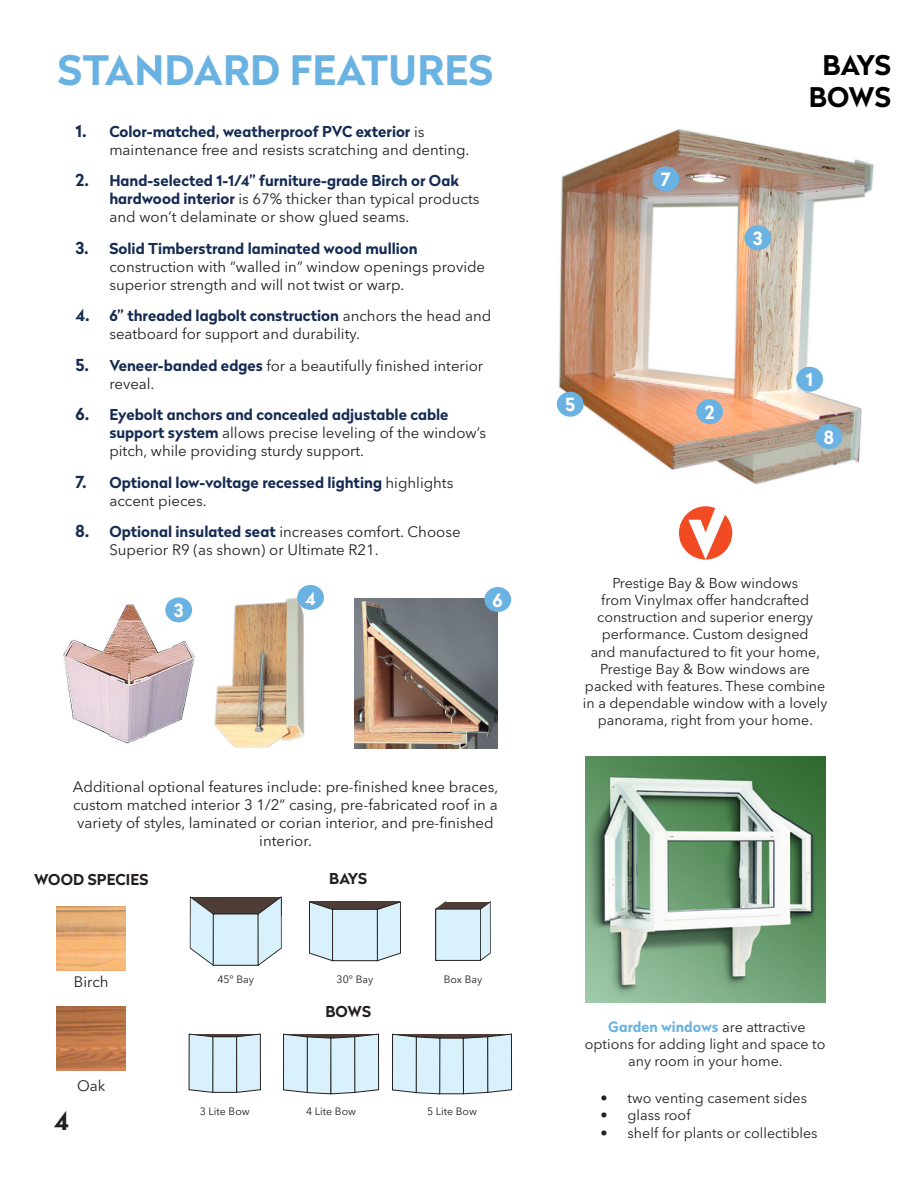
<style>
.page{position:relative;width:918px;height:1188px;background:#fff}
.page>*{position:absolute;margin:0;border:0;box-sizing:border-box;transform-origin:0 0}
.t1{font:700 40.5px "Radikal";letter-spacing:.005em;color:#6ab2e2}
.t2{font:700 27px "Radikal";color:#000}
.t3{font:700 25.5px "Radikal";color:#231f20}
.t4{font:700 18.15px "Radikal";color:#fff}
.t5{font:15px/18px "Avenir Next W1 G";color:#231f20}
.t6{font:700 15px/18px "Radikal";color:#162b53}
.t7{font:700 15px "Radikal";letter-spacing:.005em;color:#231f20}
.t8{font:14.25px/17.1px "Avenir Next W1 G";color:#231f20;text-align:center}
.t9{font:10.65px "Avenir Next W1 G";color:#231f20}
.s1{font-family:"Radikal";font-weight:700;font-size:16.5px;color:#162b53}
.s2{font-family:"Radikal";font-weight:700;color:#162b53}
.s3{font-size:16.5px}
.s4{font-family:"Avenir Next W1 G";font-weight:400;color:#231f20}
.s5{font-family:"Radikal";font-weight:700;color:#6ab2e2}
</style>
<div class="page">
<img style="left:556px;top:129px;width:318px;height:356px">
<div style="left:653px;top:166px;width:26px;height:25px;background:#6ab2e2;border-radius:50%"></div>
<div style="left:744px;top:225px;width:27px;height:25px;background:#6ab2e2;border-radius:50%"></div>
<div style="left:796px;top:367px;width:27px;height:25px;background:#6ab2e2;border-radius:50%"></div>
<div style="left:816px;top:424px;width:26px;height:25px;background:#6ab2e2;border-radius:50%"></div>
<div style="left:696px;top:399px;width:27px;height:25px;background:#6ab2e2;border-radius:50%"></div>
<div style="left:557px;top:392px;width:27px;height:25px;background:#6ab2e2;border-radius:50%"></div>
<img style="left:63px;top:603px;width:132px;height:141px">
<div style="left:165px;top:597px;width:27px;height:25px;background:#6ab2e2;border-radius:50%"></div>
<img style="left:354px;top:598px;width:144px;height:150px">
<div style="left:484px;top:587px;width:27px;height:25px;background:#6ab2e2;border-radius:50%"></div>
<img style="left:233px;top:597px;width:63px;height:48px">
<div style="left:297px;top:585px;width:27px;height:25px;background:#6ab2e2;border-radius:50%"></div>
<div style="left:190px;top:897px;width:91px;height:18px;background:#4e3c37"></div>
<svg style="left:190px;top:897px;width:23px;height:69px"></svg>
<div style="left:213px;top:914px;width:45px;height:51px;background:#d9f1fb"></div>
<svg style="left:258px;top:897px;width:23px;height:69px"></svg>
<div style="left:309px;top:901px;width:91px;height:19px;background:#4e3c37"></div>
<svg style="left:309px;top:902px;width:23px;height:59px"></svg>
<div style="left:333px;top:909px;width:44px;height:52px;background:#d9f1fb"></div>
<div style="left:332px;top:909px;width:46px;height:52px;border:1px solid #231f20"></div>
<svg style="left:377px;top:902px;width:24px;height:59px"></svg>
<svg style="left:446px;top:902px;width:34px;height:7px"></svg>
<svg style="left:436px;top:902px;width:10px;height:7px"></svg>
<div style="left:436px;top:909px;width:45px;height:51px;background:#d9f1fb"></div>
<svg style="left:480px;top:902px;width:10px;height:59px"></svg>
<svg style="left:213px;top:1034px;width:23px;height:3px"></svg>
<div style="left:213px;top:1037px;width:24px;height:55px;background:#d9f1fb"></div>
<svg style="left:189px;top:1034px;width:24px;height:59px"></svg>
<svg style="left:236px;top:1034px;width:25px;height:59px"></svg>
<svg style="left:283px;top:1034px;width:96px;height:60px;background:#c6d9e2"></svg>
<svg style="left:440px;top:1034px;width:23px;height:4px"></svg>
<div style="left:439px;top:1038px;width:24px;height:56px;background:#d9f1fb"></div>
<svg style="left:392px;top:1034px;width:48px;height:60px;background:#c5d8e1"></svg>
<svg style="left:463px;top:1034px;width:49px;height:60px;background:#c4d8e0"></svg>
<svg style="left:679px;top:506px;width:53px;height:54px"></svg>
<img style="left:586px;top:756px;width:239px;height:247px">
<img style="left:57px;top:906px;width:69px;height:64px">
<img style="left:57px;top:1006px;width:69px;height:65px">
<p class="t1" style="left:58px;top:41px;width:437px">STANDARD FEATURES</p>
<p class="t5" style="left:109px;top:123px;width:362px;text-indent:-34px"><span class="s1">1.</span> <span class="s2">Color-matched, weatherproof PVC exterior</span> is maintenance free and resists scratching and denting.</p>
<p class="t5" style="left:109px;top:172px;width:372px;text-indent:-34px"><span class="s1">2.</span> <span class="s2">Hand-selected 1-1/4” furniture-grade Birch or Oak hardwood interior</span> is 67% thicker than typical products and won’t delaminate or show glued seams.</p>
<p class="t5" style="left:109px;top:240px;width:377px;text-indent:-34px"><span class="s1">3.</span> <span class="s2">Solid Timberstrand laminated wood mullion </span>construction with “walled in” window openings provide superior strength and will not twist or warp.</p>
<p class="t5" style="left:109px;top:307px;width:383px;text-indent:-34px"><span class="s1">4.</span> <span class="s2">6” threaded lagbolt construction</span> anchors the head and seatboard for support and durability.</p>
<p class="t5" style="left:109px;top:357px;width:375px;text-indent:-34px"><span class="s1">5.</span> <span class="s2">Veneer-banded edges</span> for a beautifully finished interior reveal.</p>
<p class="t5" style="left:109px;top:406px;width:378px;text-indent:-34px"><span class="s1">6.</span> <span class="s2">Eyebolt anchors and concealed adjustable cable support system</span> allows precise leveling of the window’s pitch, while providing sturdy support.</p>
<p class="t6" style="left:109px;top:473px;width:346px;text-indent:-34px"><span class="s3">7.</span> Optional low-voltage recessed lighting <span class="s4">highlights accent pieces.</span></p>
<p class="t5" style="left:109px;top:523px;width:353px;text-indent:-34px"><span class="s1">8.</span> <span class="s2">Optional insulated seat</span> increases comfort. Choose<br>Superior R9 (as shown) or Ultimate R21.</p>
<p class="t4" style="left:174px;top:597px;width:11px">3</p>
<p class="t4" style="left:305px;top:585px;width:12px">4</p>
<p class="t4" style="left:493px;top:587px;width:12px">6</p>
<p class="t5" style="left:73px;top:778px;width:427px;text-align:center">Additional optional features include: pre-finished knee braces, custom matched interior 3 1/2” casing, pre-fabricated roof in a variety of styles, laminated or corian interior, and pre-finished interior.</p>
<p class="t7" style="left:34px;top:868px;width:116px">WOOD SPECIES</p>
<p class="t7" style="left:329px;top:867px;width:40px">BAYS</p>
<p class="t5" style="left:74px;top:973px;width:36px">Birch</p>
<p class="t9" style="left:217px;top:973px;width:38px">45° Bay</p>
<p class="t9" style="left:337px;top:973px;width:38px">30° Bay</p>
<p class="t9" style="left:444px;top:973px;width:40px">Box Bay</p>
<p class="t7" style="left:325px;top:1000px;width:47px">BOWS</p>
<p class="t5" style="left:77px;top:1076px;width:30px">Oak</p>
<p class="t3" style="left:54px;top:1102px;width:16px">4</p>
<p class="t9" style="left:200px;top:1105px;width:52px">3 Lite Bow</p>
<p class="t9" style="left:306px;top:1105px;width:52px">4 Lite Bow</p>
<p class="t9" style="left:427px;top:1105px;width:52px">5 Lite Bow</p>
<p class="t4" style="left:565px;top:392px;width:11px">5</p>
<p class="t4" style="left:661px;top:166px;width:11px">7</p>
<p class="t2" style="left:822px;top:45px;width:70px">BAYS</p>
<p class="t2" style="left:809px;top:78px;width:84px">BOWS</p>
<p class="t4" style="left:753px;top:225px;width:11px">3</p>
<p class="t4" style="left:705px;top:399px;width:11px">2</p>
<p class="t4" style="left:806px;top:367px;width:9px">1</p>
<p class="t4" style="left:824px;top:424px;width:12px">8</p>
<p class="t8" style="left:583px;top:575px;width:246px">Prestige Bay &amp; Bow windows<br>from Vinylmax offer handcrafted construction and superior energy performance. Custom designed<br>and manufactured to fit your home,<br>Prestige Bay &amp; Bow windows are packed with features. These combine in a dependable window with a lovely panorama, right from your home.</p>
<p class="t8" style="left:585px;top:1018px;width:242px"><span class="s5">Garden windows</span> are attractive options for adding light and space to any room in your home.</p>
<p class="t8" style="left:601px;top:1090px;width:208px">• two venting casement sides</p>
<p class="t8" style="left:601px;top:1107px;width:91px">• glass roof</p>
<p class="t8" style="left:601px;top:1124px;width:218px">• shelf for plants or collectibles</p>
</div>
